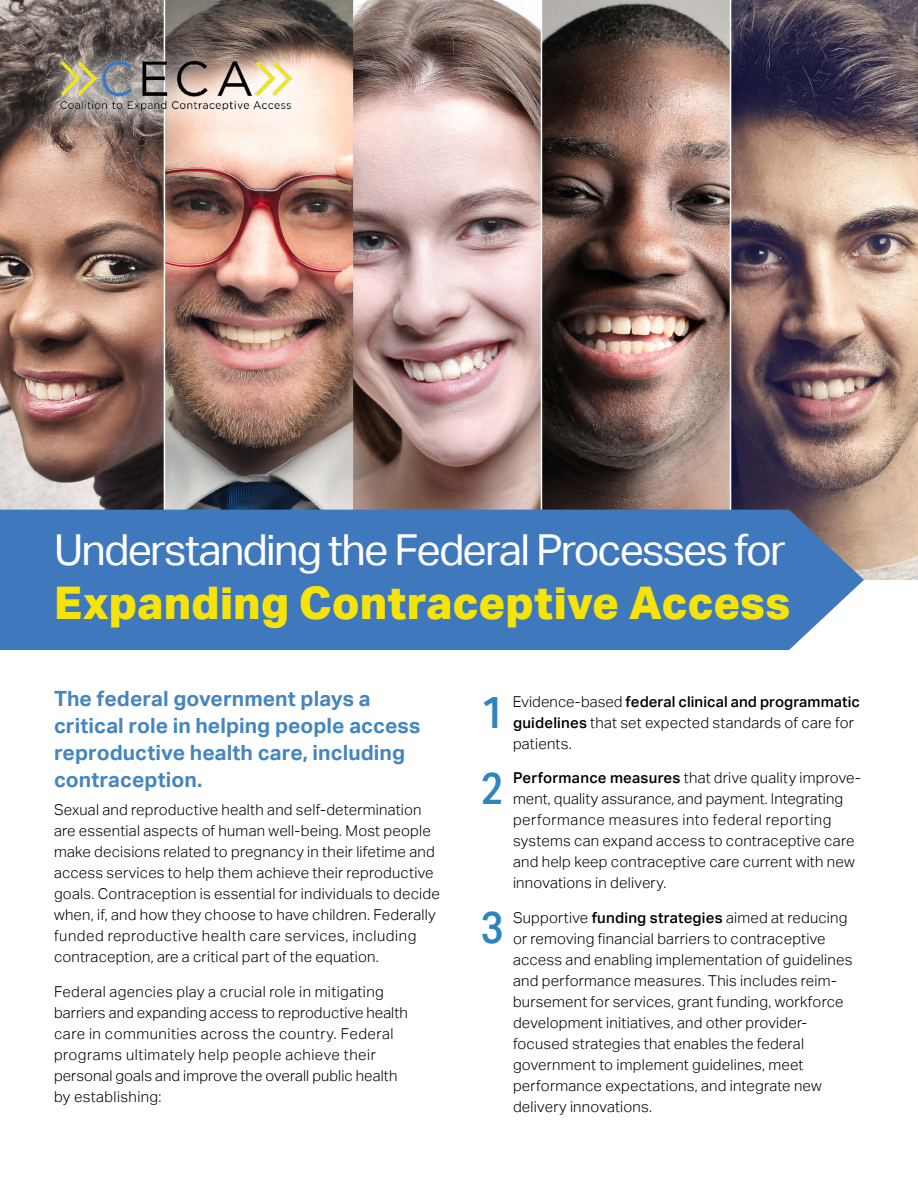
<style>
.page{position:relative;width:918px;height:1188px;background:#fff}
.page>*{position:absolute;margin:0;border:0;box-sizing:border-box;transform-origin:0 0}
.t1{font:800 45px "Aktiv Grotesk";color:#f5e30a}
.t2{font:500 45px/75.9px "Aktiv Grotesk Cd";color:#2d85c0}
.t3{font:42.75px "Aktiv Grotesk";letter-spacing:-.045em;color:#fff}
.t4{font:700 21px/27px "Aktiv Grotesk";color:#4586bf}
.t5{font:300 15px/21px "Aktiv Grotesk";letter-spacing:.015em;color:#000}
.s1{font-weight:500}
</style>
<div class="page">
<img style="left:0;top:0;width:918px;height:580px">
<div style="left:0;top:510px;width:864px;height:140px;background:#4078bd"></div>
<div style="left:36px;top:37px;width:280px;height:97px;background:#fff;opacity:.75"></div>
<img style="left:50px;top:54px;width:253px;height:56px">
<h2 class="t3" style="left:54px;top:525px;width:733px">Understanding the Federal Processes for</h2>
<h1 class="t1" style="left:54px;top:577px;width:738px">Expanding Contraceptive Access</h1>
<h3 class="t4" style="left:54px;top:686px;width:368px">The federal government plays a critical role in helping people access reproductive health care, including contraception.</h3>
<p class="t5" style="left:54px;top:799px;width:387px">Sexual and reproductive health and self-determination are essential aspects of human well-being. Most people make decisions related to pregnancy in their lifetime and access services to help them achieve their reproductive goals. Contraception is essential for individuals to decide when, if, and how they choose to have children. Federally funded reproductive health care services, including contraception, are a critical part of the equation.</p>
<p class="t5" style="left:54px;top:981px;width:355px">Federal agencies play a crucial role in mitigating barriers and expanding access to reproductive health care in communities across the country. Federal programs ultimately help people achieve their personal goals and improve the overall public health by establishing:</p>
<h1 class="t2" style="left:481px;top:674px;width:24px">1<br>2</h1>
<h1 class="t2" style="left:481px;top:888px;width:24px">3</h1>
<p class="t5" style="left:513px;top:691px;width:349px">Evidence-based <span class="s1">federal clinical and programmatic guidelines</span> that set expected standards of care for patients.</p>
<p class="t5" style="left:513px;top:768px;width:349px"><span class="s1">Performance measures</span> that drive quality improve&shy;ment, quality assurance, and payment. Integrating performance measures into federal reporting systems can expand access to contraceptive care and help keep contraceptive care current with new innovations in delivery.</p>
<p class="t5" style="left:513px;top:907px;width:341px">Supportive <span class="s1">funding strategies</span> aimed at reducing or removing financial barriers to contraceptive access and enabling implementation of guidelines and performance measures. This includes reim&shy;bursement for services, grant funding, workforce development initiatives, and other provider&shy;focused strategies that enables the federal government to implement guidelines, meet performance expectations, and integrate new delivery innovations.</p>
</div>
